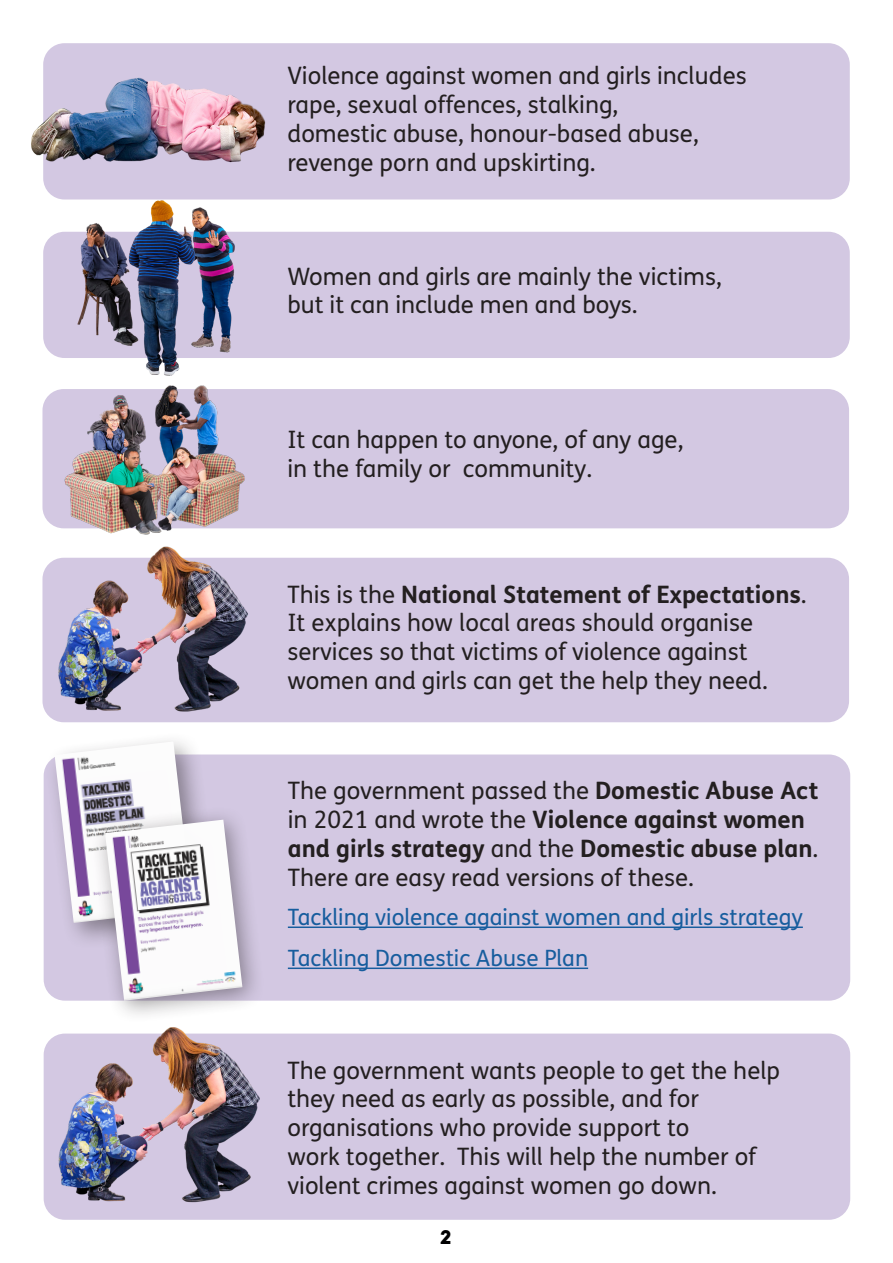
<style>
.page{position:relative;width:893px;height:1263px;background:#fff}
.page>*{position:absolute;margin:0;border:0;box-sizing:border-box;transform-origin:0 0}
.t1{font:24px/28.8px "FS Me";color:#231f20}
.t2{font:700 24px "FS Me";color:#231f20}
.t3{font:22.5px/41px "FS Me";color:#175d9e}
.t4{font:900 21px "Sofia Pro";color:#000001}
.s1{font-weight:400}
.s2{font-weight:700}
</style>
<div class="page">
<div style="left:43px;top:43px;width:807px;height:156px;background:#d3c8e2;border-radius:21px"></div>
<div style="left:42px;top:389px;width:807px;height:139px;background:#d3c8e2;border-radius:21px"></div>
<div style="left:42px;top:558px;width:807px;height:164px;background:#d3c8e2;border-radius:21px"></div>
<div style="left:44px;top:1033px;width:806px;height:187px;background:#d3c8e2;border-radius:21px"></div>
<div style="left:44px;top:754px;width:806px;height:247px;background:#d3c8e2;border-radius:21px"></div>
<div style="left:43px;top:232px;width:807px;height:126px;background:#d3c8e2;border-radius:21px"></div>
<img style="left:31px;top:71px;width:235px;height:97px">
<img style="left:68px;top:199px;width:178px;height:177px">
<img style="left:62px;top:385px;width:184px;height:150px">
<img style="left:53px;top:546px;width:198px;height:166px">
<div style="left:45px;top:731px;width:175px;height:219px;background:#231f20;opacity:.45"></div>
<img style="left:55px;top:741px;width:137px;height:182px">
<div style="left:91px;top:805px;width:175px;height:218px;background:#231f20;opacity:.45"></div>
<img style="left:105px;top:820px;width:137px;height:181px">
<img style="left:54px;top:1021px;width:209px;height:182px">
<hr style="left:288px;top:926px;width:515px;height:2px;background:#175d9e">
<hr style="left:288px;top:967px;width:300px;height:2px;background:#175d9e">
<p class="t1" style="left:287px;top:61px;width:461px">Violence against women and girls includes</p>
<p class="t1" style="left:287px;top:90px;width:332px">rape, sexual offences, stalking,</p>
<p class="t1" style="left:287px;top:118px;width:413px">domestic abuse, honour-based abuse,</p>
<p class="t1" style="left:287px;top:147px;width:310px">revenge porn and upskirting.</p>
<p class="t1" style="left:287px;top:261px;width:436px">Women and girls are mainly the victims,</p>
<p class="t1" style="left:287px;top:290px;width:352px">but it can include men and boys.</p>
<p class="t1" style="left:287px;top:425px;width:398px">It can happen to anyone, of any age,</p>
<p class="t1" style="left:287px;top:454px;width:306px">in the family or community.</p>
<p class="t2" style="left:287px;top:576px;width:521px"><span class="s1">This is the</span> National Statement of Expectations<span class="s1">.</span></p>
<p class="t1" style="left:287px;top:608px;width:467px">It explains how local areas should organise</p>
<p class="t1" style="left:287px;top:637px;width:462px">services so that victims of violence against</p>
<p class="t1" style="left:287px;top:666px;width:482px">women and girls can get the help they need.</p>
<p class="t1" style="left:288px;top:776px;width:532px">The government passed the <span class="s2">Domestic Abuse Act </span>in 2021 and wrote the <span class="s2">Violence against women and girls strategy</span> and the <span class="s2">Domestic abuse plan</span>.<br>There are easy read versions of these.</p>
<p class="t3" style="left:288px;top:896px;width:516px">Tackling violence against women and girls strategy<br>Tackling Domestic Abuse Plan</p>
<p class="t1" style="left:287px;top:1055px;width:494px">The government wants people to get the help they need as early as possible, and for</p>
<p class="t1" style="left:287px;top:1113px;width:404px">organisations who provide support to</p>
<p class="t1" style="left:287px;top:1142px;width:470px">work together. This will help the number of</p>
<p class="t1" style="left:287px;top:1170px;width:431px">violent crimes against women go down.</p>
<p class="t4" style="left:440px;top:1220px;width:13px">2</p>
</div>
